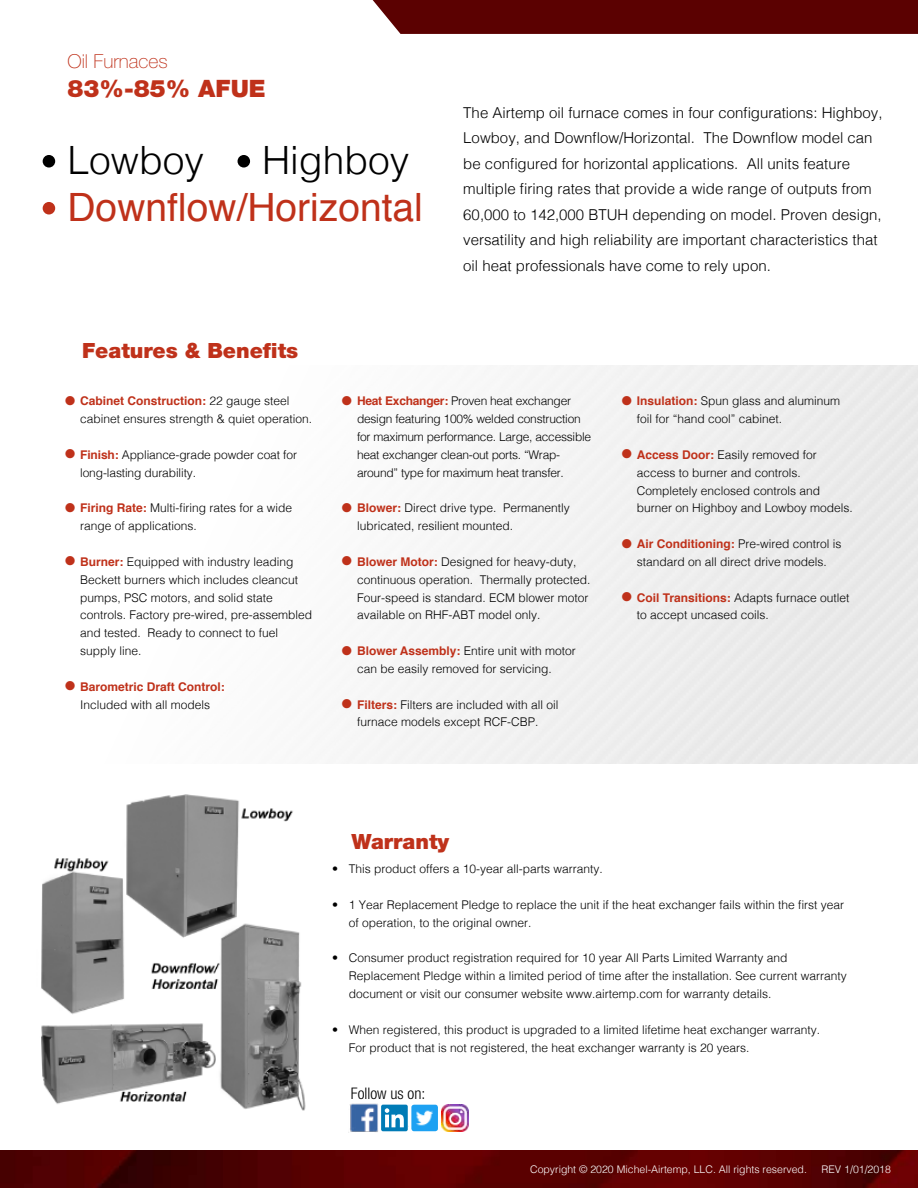
<style>
.page{position:relative;width:918px;height:1188px;background:#fff}
.page>*{position:absolute;margin:0;border:0;box-sizing:border-box;transform-origin:0 0}
.t1{font:39px "Helvetica";color:#bf311a}
.t2{font:300 39px "Helvetica";color:#000}
.t3{font:900 24px "Helvetica Neue";color:#bf311a}
.t4{font:900 21px "Helvetica Neue";color:#bf311a}
.t5{font:100 19.2px "Helvetica Neue";color:#bf311a}
.t6{font:300 condensed 15.9px "Helvetica Neue";color:#000}
.t7{font:300 15px/25.5px "Helvetica";color:#000}
.t8{font:300 12px/17.9px "Helvetica";color:#000}
.t9{font:300 12px/17.9px "Helvetica";letter-spacing:-.02em;color:#000}
.t10{font:700 12px/17.9px "Helvetica";color:#bf311a;text-align:center}
.t11{font:300 10.5px "Helvetica";color:#fff}
.s1{font-size:25.5px;color:#bf311a}
.s2{font-weight:700;color:#bf311a}
.s3{font-weight:300;font-size:25.5px}
.s4{font-weight:300;color:#000}
</style>
<div class="page">
<img style="left:0;top:1150px;width:918px;height:38px">
<div style="left:373px;top:0;width:545px;height:34px;background:#5b0101"></div>
<img style="left:41px;top:794px;width:265px;height:317px">
<div style="left:43px;top:155px;width:12px;height:13px;background:#000;border-radius:50%"></div>
<div style="left:238px;top:155px;width:12px;height:13px;background:#000;border-radius:50%"></div>
<div style="left:43px;top:202px;width:12px;height:12px;background:#bf311a;border-radius:50%"></div>
<div style="left:381px;top:1105px;width:27px;height:26px;background:#007bb6;border-radius:2px"></div>
<svg style="left:385px;top:1108px;width:19px;height:19px"></svg>
<img style="left:349px;top:1103px;width:29px;height:29px">
<img style="left:411px;top:1105px;width:27px;height:26px">
<img style="left:442px;top:1105px;width:26px;height:26px">
<h3 class="t5" style="left:68px;top:50px;width:102px">Oil Furnaces</h3>
<h2 class="t3" style="left:68px;top:74px;width:200px">83%-85% AFUE</h2>
<h1 class="t2" style="left:68px;top:127px;width:138px">Lowboy</h1>
<h1 class="t2" style="left:262px;top:127px;width:149px">Highboy</h1>
<h1 class="t1" style="left:68px;top:177px;width:357px">Downflow/Horizontal</h1>
<h3 class="t4" style="left:82px;top:338px;width:218px">Features &amp; Benefits</h3>
<p class="t7" style="left:463px;top:99px;width:421px">The Airtemp oil furnace comes in four configurations: Highboy, Lowboy, and Downflow/Horizontal. The Downflow model can be configured for horizontal applications. All units feature multiple firing rates that provide a wide range of outputs from 60,000 to 142,000 BTUH depending on model. Proven design, versatility and high reliability are important characteristics that oil heat professionals have come to rely upon.</p>
<p class="t8" style="left:80px;top:391px;width:234px;text-indent:-16px"><span class="s1">•</span> <span class="s2">Cabinet Construction:</span> 22 gauge steel cabinet ensures strength &amp; quiet operation.</p>
<p class="t8" style="left:80px;top:445px;width:218px;text-indent:-16px"><span class="s1">•</span> <span class="s2">Finish:</span> Appliance-grade powder coat for long-lasting durability.</p>
<p class="t8" style="left:80px;top:498px;width:214px;text-indent:-16px"><span class="s1">•</span> <span class="s2">Firing Rate:</span> Multi-firing rates for a wide range of applications.</p>
<p class="t8" style="left:80px;top:552px;width:234px;text-indent:-16px"><span class="s1">•</span> <span class="s2">Burner:</span> Equipped with industry leading Beckett burners which includes cleancut pumps, PSC motors, and solid state controls. Factory pre-wired, pre-assembled and tested. Ready to connect to fuel supply line.</p>
<p class="t10" style="left:64px;top:678px;width:163px"><span class="s3">•</span> Barometric Draft Control:<br><span class="s4">Included with all models</span></p>
<p class="t9" style="left:357px;top:391px;width:236px;text-indent:-16px"><span class="s1">•</span> <span class="s2">Heat Exchanger:</span> Proven heat exchanger design featuring 100% welded construction for maximum performance. Large, accessible heat exchanger clean-out ports. “Wrap&shy;around” type for maximum heat transfer.</p>
<p class="t8" style="left:357px;top:498px;width:214px;text-indent:-16px"><span class="s1">•</span> <span class="s2">Blower:</span> Direct drive type. Permanently lubricated, resilient mounted.</p>
<p class="t8" style="left:357px;top:552px;width:235px;text-indent:-16px"><span class="s1">•</span> <span class="s2">Blower Motor:</span> Designed for heavy-duty, continuous operation. Thermally protected.<br>Four-speed is standard. ECM blower motor available on RHF-ABT model only.</p>
<p class="t8" style="left:357px;top:641px;width:220px;text-indent:-16px"><span class="s1">•</span> <span class="s2">Blower Assembly:</span> Entire unit with motor can be easily removed for servicing.</p>
<p class="t8" style="left:341px;top:695px;width:219px;text-align:center"><span class="s1">•</span> <span class="s2">Filters:</span> Filters are included with all oil furnace models except RCF-CBP.</p>
<p class="t8" style="left:637px;top:391px;width:205px;text-indent:-16px"><span class="s1">•</span> <span class="s2">Insulation:</span> Spun glass and aluminum foil for “hand cool” cabinet.</p>
<p class="t8" style="left:637px;top:445px;width:218px;text-indent:-16px"><span class="s1">•</span> <span class="s2">Access Door:</span> Easily removed for access to burner and controls.<br>Completely enclosed controls and burner on Highboy and Lowboy models.</p>
<p class="t8" style="left:620px;top:534px;width:223px;text-align:center"><span class="s1">•</span> <span class="s2">Air Conditioning:</span> Pre-wired control is standard on all direct drive models.</p>
<p class="t8" style="left:637px;top:588px;width:214px;text-indent:-16px"><span class="s1">•</span> <span class="s2">Coil Transitions:</span> Adapts furnace outlet to accept uncased coils.</p>
<h3 class="t4" style="left:352px;top:829px;width:99px">Warranty</h3>
<p class="t8" style="left:332px;top:859px;width:272px">• This product offers a 10-year all-parts warranty.</p>
<p class="t8" style="left:349px;top:895px;width:497px;text-indent:-16px">• 1 Year Replacement Pledge to replace the unit if the heat exchanger fails within the first year of operation, to the original owner.</p>
<p class="t8" style="left:349px;top:948px;width:500px;text-indent:-16px">• Consumer product registration required for 10 year All Parts Limited Warranty and<br>Replacement Pledge within a limited period of time after the installation. See current warranty document or visit our consumer website www.airtemp.com for warranty details.</p>
<p class="t8" style="left:349px;top:1020px;width:473px;text-indent:-16px">• When registered, this product is upgraded to a limited lifetime heat exchanger warranty.<br>For product that is not registered, the heat exchanger warranty is 20 years.</p>
<h3 class="t6" style="left:351px;top:1084px;width:76px">Follow us on:</h3>
<p class="t11" style="left:530px;top:1160px;width:278px">Copyright © 2020 Michel-Airtemp, LLC. All rights reserved.</p>
<p class="t11" style="left:822px;top:1160px;width:71px">REV 1/01/2018</p>
</div>
